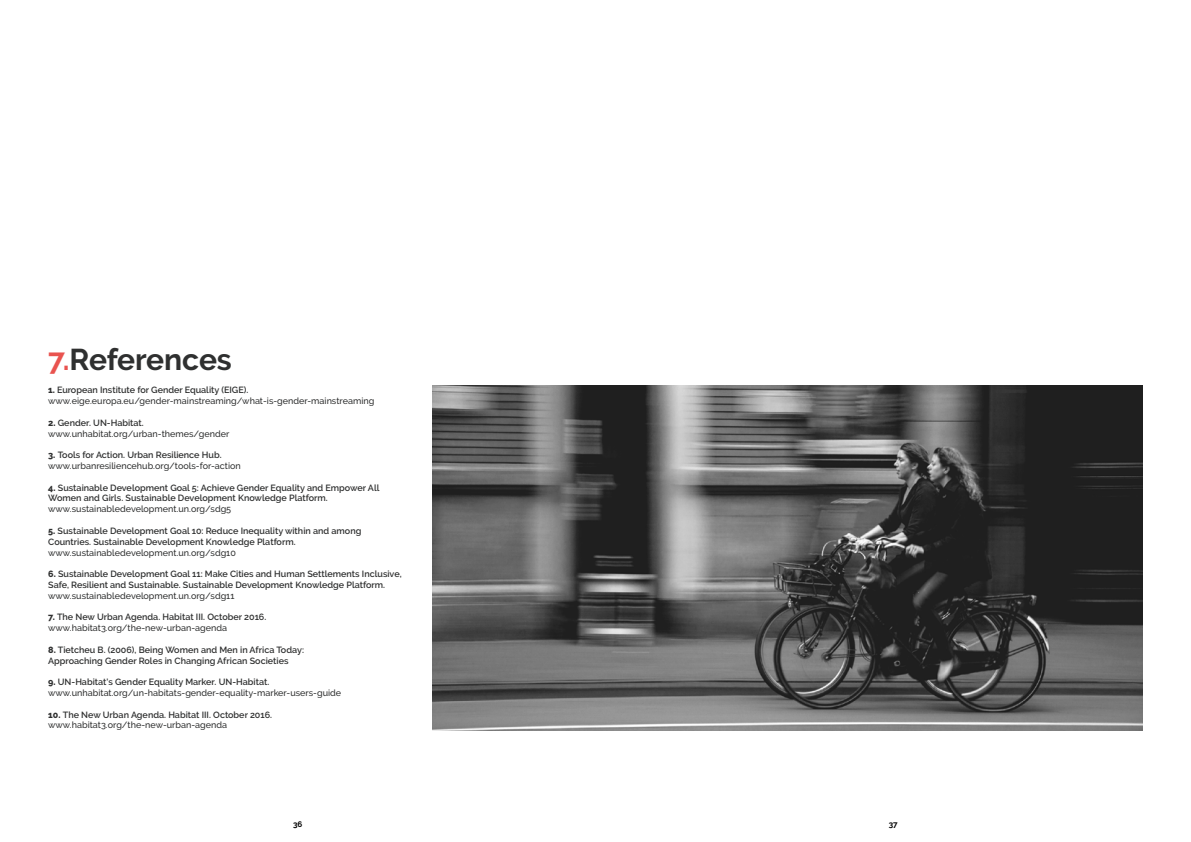
<style>
.page{position:relative;width:1191px;height:842px;background:#fff}
.page>*{position:absolute;margin:0;border:0;box-sizing:border-box;transform-origin:0 0}
.t1{font:700 30px "Raleway";letter-spacing:-.005em;color:#2f3030}
.t2{font:600 9px/10.8px "Raleway";color:#2f3030}
.t3{font:500 9px/10.8px "Raleway";color:#2f3030}
.t4{font:700 8px "Raleway";color:#000}
.s1{color:#e9534f}
.s2{font-weight:800}
.s3{font-weight:600}
.s4{font-weight:500}
</style>
<div class="page">
<img style="left:433px;top:385px;width:709px;height:346px">
<h1 class="t1" style="left:48px;top:342px;width:185px"><span class="s1">7.</span>References</h1>
<p class="t3" style="left:48px;top:385px;width:328px"><span class="s2">1.</span> <span class="s3">European Institute for Gender Equality (EIGE). </span>www.eige.europa.eu/gender-mainstreaming/what-is-gender-mainstreaming</p>
<p class="t3" style="left:48px;top:417px;width:183px"><span class="s2">2.</span> <span class="s3">Gender. UN-Habitat. </span>www.unhabitat.org/urban-themes/gender</p>
<p class="t3" style="left:48px;top:450px;width:194px"><span class="s2">3.</span> <span class="s3">Tools for Action. Urban Resilience Hub. </span>www.urbanresiliencehub.org/tools-for-action</p>
<p class="t2" style="left:48px;top:482px;width:333px"><span class="s2">4.</span> Sustainable Development Goal 5: Achieve Gender Equality and Empower All<br>Women and Girls. Sustainable Development Knowledge Platform.</p>
<p class="t3" style="left:48px;top:504px;width:184px">www.sustainabledevelopment.un.org/sdg5</p>
<p class="t2" style="left:48px;top:525px;width:315px"><span class="s2">5.</span> Sustainable Development Goal 10: Reduce Inequality within and among<br>Countries. Sustainable Development Knowledge Platform.</p>
<p class="t3" style="left:48px;top:547px;width:189px">www.sustainabledevelopment.un.org/sdg10</p>
<p class="t2" style="left:48px;top:568px;width:355px"><span class="s2">6.</span> Sustainable Development Goal 11: Make Cities and Human Settlements Inclusive,<br>Safe, Resilient and Sustainable. Sustainable Development Knowledge Platform.</p>
<p class="t3" style="left:48px;top:590px;width:188px">www.sustainabledevelopment.un.org/sdg11</p>
<p class="t2" style="left:48px;top:612px;width:220px"><span class="s2">7.</span> The New Urban Agenda. Habitat III. October 2016. <span class="s4">www.habitat3.org/the-new-urban-agenda</span></p>
<p class="t2" style="left:48px;top:644px;width:257px"><span class="s2">8.</span> Tietcheu B. (2006), Being Women and Men in Africa Today:<br>Approaching Gender Roles in Changing African Societies</p>
<p class="t3" style="left:48px;top:676px;width:294px"><span class="s2">9.</span> <span class="s3">UN-Habitat's Gender Equality Marker. UN-Habitat. </span>www.unhabitat.org/un-habitats-gender-equality-marker-users-guide</p>
<p class="t2" style="left:48px;top:709px;width:225px"><span class="s2">10.</span> The New Urban Agenda. Habitat III. October 2016. <span class="s4">www.habitat3.org/the-new-urban-agenda</span></p>
<p class="t4" style="left:293px;top:819px;width:11px">36</p>
<p class="t4" style="left:889px;top:819px;width:10px">37</p>
</div>
